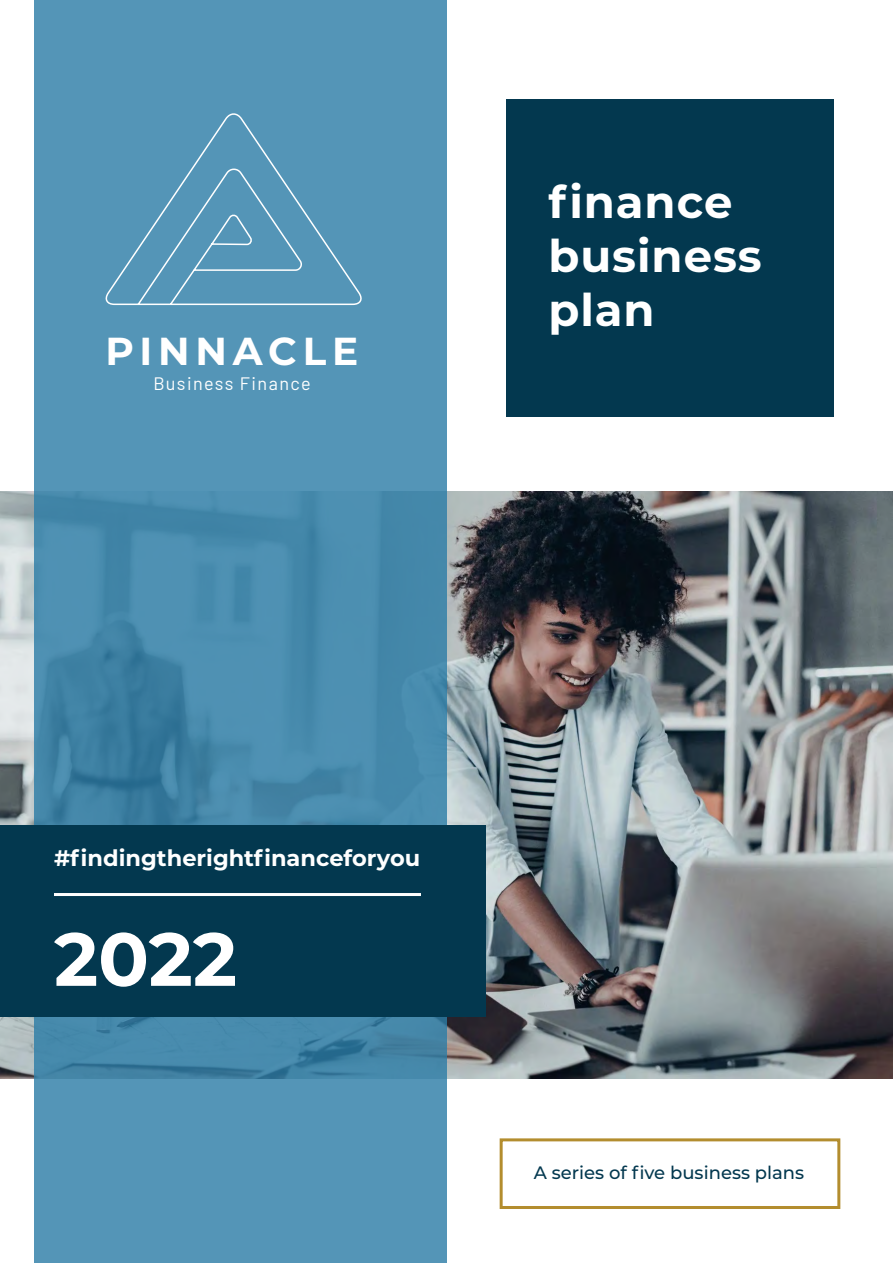
<style>
.page{position:relative;width:893px;height:1263px;background:#fff}
.page>*{position:absolute;margin:0;border:0;box-sizing:border-box;transform-origin:0 0}
.t1{font:700 75px "Montserrat";color:#fff}
.t2{font:700 45px/54px "Montserrat";letter-spacing:.02em;color:#fff}
.t3{font:700 39px "Montserrat";letter-spacing:.15em;color:#fff}
.t4{font:700 22.5px "Montserrat";color:#fff}
.t5{font:500 18px "Montserrat";color:#03384f}
.t6{font:18px "Barlow";letter-spacing:.08em;color:#fff}
</style>
<div class="page">
<img style="left:0;top:491px;width:893px;height:587px">
<div style="left:500px;top:1138px;width:340px;height:71px;border:3px solid #b38d2e"></div>
<svg style="left:34px;top:0;width:412px;height:1263px;background:#4e8fb1"></svg>
<div style="left:104px;top:110px;width:259px;height:196px;background:#5495b7"></div>
<div style="left:0;top:825px;width:485px;height:192px;background:#03384f"></div>
<hr style="left:54px;top:893px;width:367px;height:3px;background:#fff">
<div style="left:506px;top:99px;width:328px;height:318px;background:#03384f"></div>
<h3 class="t3" style="left:106px;top:323px;width:254px">PINNACLE</h3>
<p class="t6" style="left:153px;top:370px;width:159px">Business Finance</p>
<h2 class="t2" style="left:548px;top:173px;width:215px">finance business plan</h2>
<p class="t4" style="left:54px;top:842px;width:368px">#findingtherightfinanceforyou</p>
<h1 class="t1" style="left:54px;top:905px;width:185px">2022</h1>
<p class="t5" style="left:534px;top:1160px;width:272px">A series of five business plans</p>
</div>
